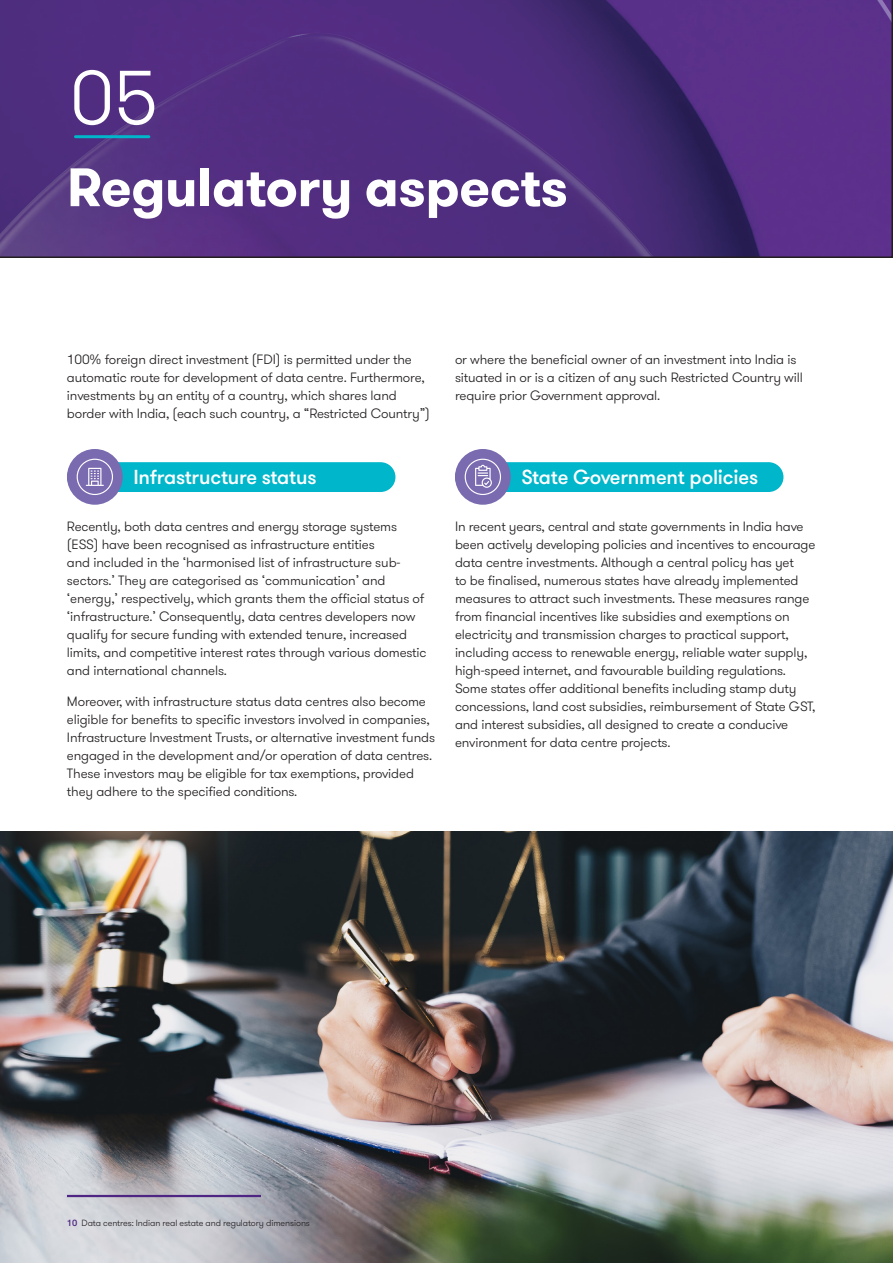
<style>
.page{position:relative;width:893px;height:1263px;background:#fff}
.page>*{position:absolute;margin:0;border:0;box-sizing:border-box;transform-origin:0 0}
._02_Headline_two_Bold_36pt{font:300 76.35px "GT Walsheim Pro";color:#fff}
._02_Headline_two_Bold_36pt-2{font:700 54px "GT Walsheim Pro";letter-spacing:-.01em;color:#fff}
._04_Headline_four_Medium_13_5pt{font:500 20.25px "GT Walsheim Pro";letter-spacing:-.01em;color:#fff}
._11_Body_text{font:300 13.5px/18px "GT Walsheim Pro";letter-spacing:-.01em;color:#231f20}
._11_Body_text-2{font:300 9px "GT Walsheim Pro";letter-spacing:-.01em;color:#231f20}
._11_Body_text-3{font:500 9px "GT Walsheim Pro";color:#4e2582}
</style>
<div class="page">
<img style="left:0;top:832px;width:893px;height:431px">
<svg style="left:0;top:0;width:893px;height:258px;background:#502e7f"></svg>
<div style="left:67px;top:462px;width:328px;height:30px;background:#00b6ca;border-radius:15px"></div>
<div style="left:455px;top:462px;width:328px;height:30px;background:#00b6ca;border-radius:15px"></div>
<div style="left:67px;top:449px;width:56px;height:56px;background:#7a6aaf;border-radius:50%"></div>
<div style="left:455px;top:449px;width:56px;height:56px;background:#7a6aaf;border-radius:50%"></div>
<svg style="left:77px;top:459px;width:36px;height:36px"></svg>
<svg style="left:465px;top:459px;width:36px;height:36px"></svg>
<hr style="left:67px;top:1195px;width:194px;height:2px;background:#4e2582">
<hr style="left:75px;top:135px;width:74px;height:3px;background:#00b6ca">
<p class="_02_Headline_two_Bold_36pt" style="left:70px;top:50px;width:90px">05</p>
<p class="_02_Headline_two_Bold_36pt-2" style="left:67px;top:152px;width:503px">Regulatory aspects</p>
<p class="_11_Body_text" style="left:67px;top:350px;width:364px">100% foreign direct investment (FDI) is permitted under the automatic route for development of data centre. Furthermore, investments by an entity of a country, which shares land border with India, (each such country, a “Restricted Country”)</p>
<p class="_11_Body_text" style="left:455px;top:350px;width:349px">or where the beneficial owner of an investment into India is situated in or is a citizen of any such Restricted Country will require prior Government approval.</p>
<p class="_04_Headline_four_Medium_13_5pt" style="left:133px;top:465px;width:185px">Infrastructure status</p>
<p class="_04_Headline_four_Medium_13_5pt" style="left:521px;top:465px;width:238px">State Government policies</p>
<p class="_11_Body_text" style="left:67px;top:518px;width:361px">Recently, both data centres and energy storage systems (ESS) have been recognised as infrastructure entities<br>and included in the ‘harmonised list of infrastructure sub&shy;sectors.’ They are categorised as ‘communication’ and ‘energy,’ respectively, which grants them the official status of ‘infrastructure.’ Consequently, data centres developers now qualify for secure funding with extended tenure, increased limits, and competitive interest rates through various domestic and international channels.</p>
<p class="_11_Body_text" style="left:67px;top:693px;width:370px">Moreover, with infrastructure status data centres also become eligible for benefits to specific investors involved in companies, Infrastructure Investment Trusts, or alternative investment funds engaged in the development and/or operation of data centres.<br>These investors may be eligible for tax exemptions, provided they adhere to the specified conditions.</p>
<p class="_11_Body_text" style="left:455px;top:518px;width:362px">In recent years, central and state governments in India have been actively developing policies and incentives to encourage data centre investments. Although a central policy has yet<br>to be finalised, numerous states have already implemented measures to attract such investments. These measures range from financial incentives like subsidies and exemptions on electricity and transmission charges to practical support, including access to renewable energy, reliable water supply, high-speed internet, and favourable building regulations.<br>Some states offer additional benefits including stamp duty concessions, land cost subsidies, reimbursement of State GST, and interest subsidies, all designed to create a conducive environment for data centre projects.</p>
<p class="_11_Body_text-3" style="left:67px;top:1217px;width:12px">10</p>
<p class="_11_Body_text-2" style="left:82px;top:1217px;width:230px">Data centres: Indian real estate and regulatory dimensions</p>
</div>
